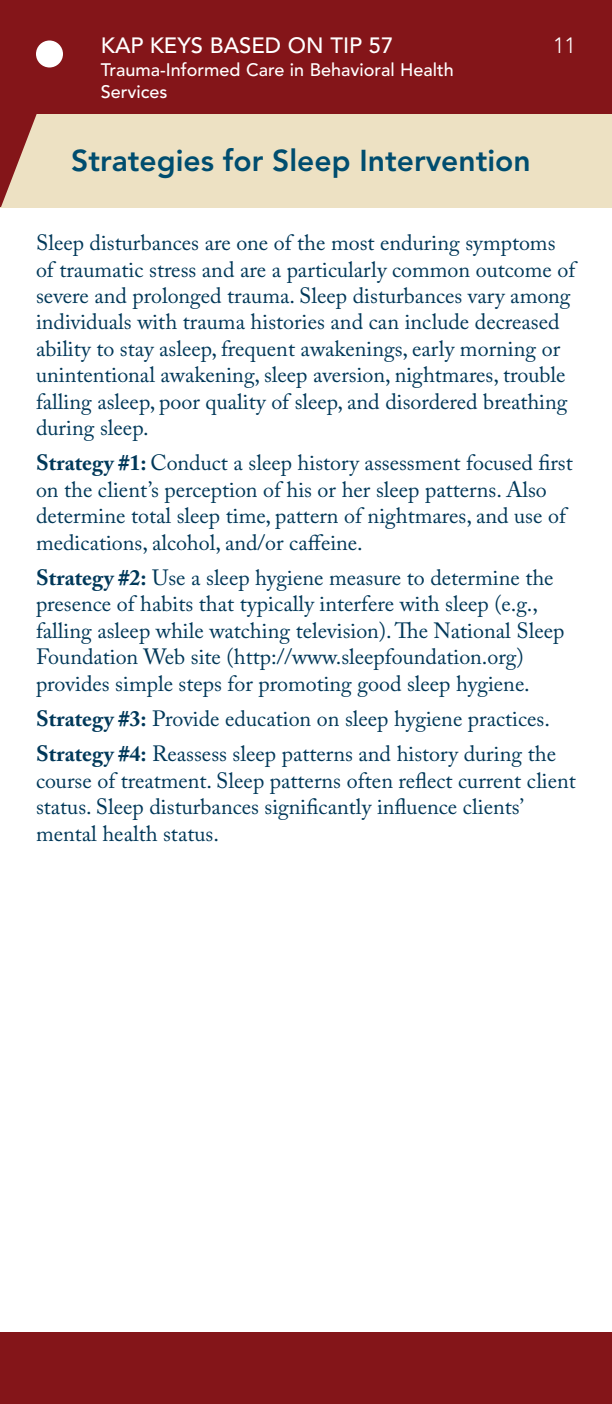
<style>
.page{position:relative;width:612px;height:1404px;background:#fff}
.page>*{position:absolute;margin:0;border:0;box-sizing:border-box;transform-origin:0 0}
.t1{font:800 30px "Avenir LT Std";color:#004d6f}
.t2{font:22px/26.4px "Adobe Caslon Pro";color:#003859}
.t3{font:500 22px "Avenir LT Std";color:#fff}
.t4{font:300 22px "Avenir LT Std";color:#fff}
.t5{font:500 18px/22px "Avenir LT Std";color:#fff}
.s1{font-weight:700}
</style>
<div class="page">
<div style="left:0;top:112px;width:612px;height:95px;background:#ede1c3"></div>
<div style="left:0;top:0;width:612px;height:113px;background:#841519"></div>
<div style="left:36px;top:40px;width:27px;height:28px;background:#fff;border-radius:50%"></div>
<div style="left:0;top:1332px;width:612px;height:72px;background:#841519"></div>
<svg style="left:0;top:113px;width:38px;height:94px"></svg>
<p class="t3" style="left:101px;top:32px;width:294px">KAP Keys Based on TIP 57</p>
<p class="t5" style="left:101px;top:59px;width:355px">Trauma-Informed Care in Behavioral Health<br>Services</p>
<h2 class="t1" style="left:71px;top:143px;width:461px">Strategies for Sleep Intervention</h2>
<p class="t4" style="left:553px;top:32px;width:24px">11</p>
<p class="t2" style="left:36px;top:229px;width:541px">Sleep disturbances are one of the most enduring symptoms of traumatic stress and are a particularly common outcome of severe and prolonged trauma. Sleep disturbances vary among individuals with trauma histories and can include decreased ability to stay asleep, frequent awakenings, early morning or unintentional awakening, sleep aversion, nightmares, trouble falling asleep, poor quality of sleep, and disordered breathing during sleep.</p>
<p class="t2" style="left:36px;top:450px;width:538px"><span class="s1">Strategy #1:</span> Conduct a sleep history assessment focused first on the client’s perception of his or her sleep patterns. Also determine total sleep time, pattern of nightmares, and use of medications, alcohol, and/or caffeine.</p>
<p class="t2" style="left:36px;top:564px;width:530px"><span class="s1">Strategy #2:</span> Use a sleep hygiene measure to determine the presence of habits that typically interfere with sleep (e.g., falling asleep while watching television). The National Sleep Foundation Web site (http://www.sleepfoundation.org) provides simple steps for promoting good sleep hygiene.</p>
<p class="t2" style="left:36px;top:705px;width:515px"><span class="s1">Strategy #3:</span> Provide education on sleep hygiene practices.</p>
<p class="t2" style="left:36px;top:741px;width:541px"><span class="s1">Strategy #4:</span> Reassess sleep patterns and history during the course of treatment. Sleep patterns often reflect current client status. Sleep disturbances significantly influence clients’ mental health status.</p>
</div>
